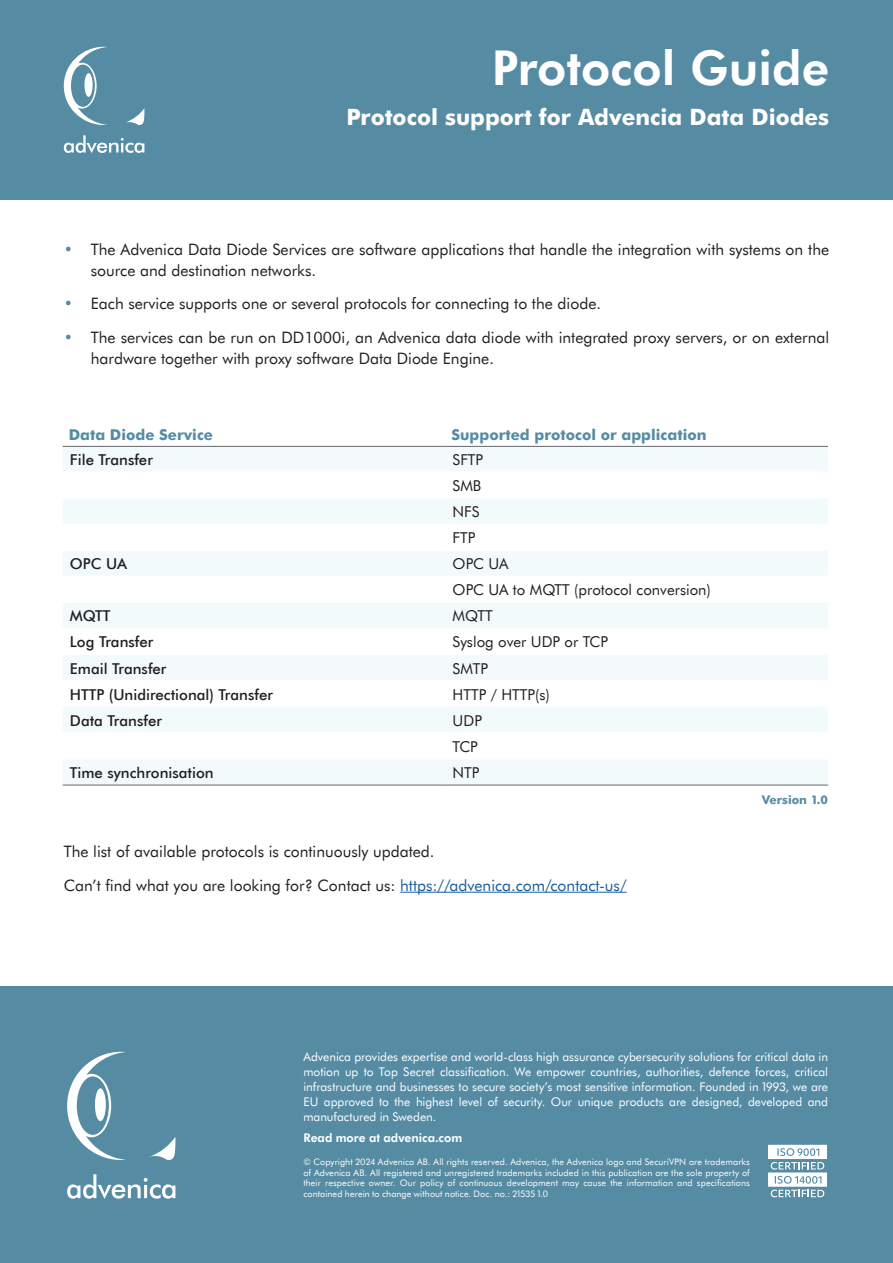
<style>
.page{position:relative;width:893px;height:1263px;background:#fff}
.page>*{position:absolute;margin:0;border:0;box-sizing:border-box;transform-origin:0 0}
.First_Page_Title{font:700 48px "Futura BT";color:#fff}
.First_Page_Subtitle{font:800 22.5px "Futura BT";color:#fff}
.Text_Body{font:15.75px/21px "Futura BT";color:#231f20}
.Technical_Data_Table_Row_First_Column{font:500 15px "Futura BT";color:#231f20}
.Technical_Data_Table_Row{font:15px "Futura BT";color:#231f20}
.Technical_Data_Table_Header{font:800 15px "Futura BT";color:#558ca4}
.Footer_Body{font:12px/15px "Futura BT";color:#fff;text-align:justify}
.Footer_Body_bold{font:700 12px "Futura BT";letter-spacing:.005em;color:#fff}
.Technical_Data_Table_Header-2{font:800 12px "Futura BT";color:#558ca4}
.Footer_Copyright{font:9px/10.5px "Futura BT";letter-spacing:.01em;color:#fff;text-align:justify}
.s1{color:#558ba3}
.s2{color:#175d9e}
</style>
<div class="page">
<div style="left:0;top:0;width:893px;height:200px;background:#558ca4"></div>
<svg style="left:64px;top:135px;width:80px;height:18px"></svg>
<svg style="left:64px;top:47px;width:43px;height:78px"></svg>
<div style="left:84px;top:73px;width:9px;height:24px;background:#fff;border-radius:50%"></div>
<svg style="left:125px;top:109px;width:19px;height:16px"></svg>
<div style="left:0;top:986px;width:893px;height:277px;background:#558ca4"></div>
<svg style="left:768px;top:1145px;width:59px;height:52px"></svg>
<svg style="left:67px;top:1174px;width:108px;height:25px"></svg>
<svg style="left:67px;top:1052px;width:59px;height:108px"></svg>
<div style="left:95px;top:1088px;width:11px;height:33px;background:#fff;border-radius:50%"></div>
<svg style="left:150px;top:1137px;width:25px;height:23px"></svg>
<hr style="left:400px;top:892px;width:227px;height:1px;background:#175d9e">
<svg style="left:63px;top:445px;width:765px;height:1px"></svg>
<div style="left:63px;top:447px;width:765px;height:338px;background:#f2fafc"></div>
<svg style="left:63px;top:473px;width:765px;height:286px"></svg>
<hr style="left:63px;top:471px;width:382px;height:2px;background:#fff">
<hr style="left:445px;top:471px;width:383px;height:2px;background:#fff">
<hr style="left:63px;top:523px;width:382px;height:2px;background:#fff">
<hr style="left:445px;top:523px;width:383px;height:2px;background:#fff">
<hr style="left:63px;top:498px;width:382px;height:1px;background:#fff">
<hr style="left:445px;top:498px;width:383px;height:1px;background:#fff">
<hr style="left:63px;top:550px;width:382px;height:1px;background:#fff">
<hr style="left:445px;top:550px;width:383px;height:1px;background:#fff">
<hr style="left:63px;top:576px;width:382px;height:1px;background:#fff">
<hr style="left:445px;top:576px;width:383px;height:1px;background:#fff">
<hr style="left:63px;top:602px;width:382px;height:1px;background:#fff">
<hr style="left:445px;top:602px;width:383px;height:1px;background:#fff">
<hr style="left:63px;top:628px;width:382px;height:1px;background:#fff">
<hr style="left:445px;top:628px;width:383px;height:1px;background:#fff">
<hr style="left:63px;top:654px;width:382px;height:1px;background:#fff">
<hr style="left:445px;top:654px;width:383px;height:1px;background:#fff">
<hr style="left:63px;top:680px;width:382px;height:1px;background:#fff">
<hr style="left:445px;top:680px;width:383px;height:1px;background:#fff">
<hr style="left:63px;top:706px;width:382px;height:1px;background:#fff">
<hr style="left:445px;top:706px;width:383px;height:1px;background:#fff">
<hr style="left:63px;top:732px;width:382px;height:2px;background:#fff">
<hr style="left:445px;top:732px;width:383px;height:2px;background:#fff">
<hr style="left:63px;top:446px;width:382px;height:1px;background:#64686a">
<hr style="left:445px;top:446px;width:383px;height:1px;background:#64686a">
<hr style="left:63px;top:759px;width:382px;height:1px;background:#fff">
<hr style="left:445px;top:759px;width:383px;height:1px;background:#fff">
<hr style="left:63px;top:785px;width:382px;height:1px;background:#64686a">
<hr style="left:445px;top:785px;width:383px;height:1px;background:#64686a">
<p class="First_Page_Title" style="left:492px;top:34px;width:339px">Protocol Guide</p>
<p class="First_Page_Subtitle" style="left:346px;top:101px;width:484px">Protocol support for Advencia Data Diodes</p>
<p class="Text_Body" style="left:91px;top:238px;width:740px;text-indent:-27px"><span class="s1">•</span> The Advenica Data Diode Services are software applications that handle the integration with systems on the source and destination networks.</p>
<p class="Text_Body" style="left:64px;top:293px;width:539px"><span class="s1">•</span> Each service supports one or several protocols for connecting to the diode.</p>
<p class="Text_Body" style="left:91px;top:326px;width:740px;text-indent:-27px"><span class="s1">•</span> The services can be run on DD1000i, an Advenica data diode with integrated proxy servers, or on external hardware together with proxy software Data Diode Engine.</p>
<p class="Technical_Data_Table_Header" style="left:69px;top:424px;width:146px">Data Diode Service</p>
<p class="Technical_Data_Table_Header" style="left:451px;top:424px;width:257px">Supported protocol or application</p>
<p class="Technical_Data_Table_Row_First_Column" style="left:70px;top:449px;width:84px">File Transfer</p>
<p class="Technical_Data_Table_Row" style="left:453px;top:449px;width:32px">SFTP</p>
<p class="Technical_Data_Table_Row" style="left:453px;top:475px;width:30px">SMB</p>
<p class="Technical_Data_Table_Row" style="left:453px;top:501px;width:28px">NFS</p>
<p class="Technical_Data_Table_Row" style="left:453px;top:527px;width:24px">FTP</p>
<p class="Technical_Data_Table_Row_First_Column" style="left:70px;top:553px;width:59px">OPC UA</p>
<p class="Technical_Data_Table_Row" style="left:453px;top:553px;width:57px">OPC UA</p>
<p class="Technical_Data_Table_Row" style="left:453px;top:580px;width:260px">OPC UA to MQTT (protocol conversion)</p>
<p class="Technical_Data_Table_Row_First_Column" style="left:70px;top:605px;width:42px">MQTT</p>
<p class="Technical_Data_Table_Row" style="left:453px;top:606px;width:41px">MQTT</p>
<p class="Technical_Data_Table_Row_First_Column" style="left:70px;top:631px;width:85px">Log Transfer</p>
<p class="Technical_Data_Table_Row" style="left:453px;top:632px;width:157px">Syslog over UDP or TCP</p>
<p class="Technical_Data_Table_Row_First_Column" style="left:70px;top:658px;width:98px">Email Transfer</p>
<p class="Technical_Data_Table_Row" style="left:453px;top:658px;width:37px">SMTP</p>
<p class="Technical_Data_Table_Row_First_Column" style="left:70px;top:684px;width:204px">HTTP (Unidirectional) Transfer</p>
<p class="Technical_Data_Table_Row" style="left:453px;top:684px;width:99px">HTTP / HTTP(s)</p>
<p class="Technical_Data_Table_Row_First_Column" style="left:70px;top:710px;width:93px">Data Transfer</p>
<p class="Technical_Data_Table_Row" style="left:453px;top:710px;width:31px">UDP</p>
<p class="Technical_Data_Table_Row" style="left:453px;top:736px;width:27px">TCP</p>
<p class="Technical_Data_Table_Row_First_Column" style="left:70px;top:762px;width:145px">Time synchronisation</p>
<p class="Technical_Data_Table_Row" style="left:453px;top:762px;width:28px">NTP</p>
<p class="Text_Body" style="left:64px;top:840px;width:372px">The list of available protocols is continuously updated.</p>
<p class="Text_Body" style="left:64px;top:874px;width:564px">Can’t find what you are looking for? Contact us: <span class="s2">https://advenica.com/contact-us/</span></p>
<p class="Technical_Data_Table_Header-2" style="left:762px;top:791px;width:68px">Version 1.0</p>
<p class="Footer_Body" style="left:303px;top:1049px;width:526px">Advenica provides expertise and world-class high assurance cybersecurity solutions for critical data in motion up to Top Secret classification. We empower countries, authorities, defence forces, critical infrastructure and businesses to secure society’s most sensitive information. Founded in 1993, we are EU approved to the highest level of security. Our unique products are designed, developed and manufactured in Sweden.</p>
<p class="Footer_Body_bold" style="left:303px;top:1130px;width:160px">Read more at advenica.com</p>
<p class="Footer_Copyright" style="left:303px;top:1156px;width:448px">© Copyright 2024 Advenica AB. All rights reserved. Advenica, the Advenica logo and SecuriVPN are trademarks of Advenica AB. All registered and unregistered trademarks included in this publication are the sole property of their respective owner. Our policy of continuous development may cause the information and specifications contained herein to change without notice. Doc. no.: 21535 1.0</p>
</div>
